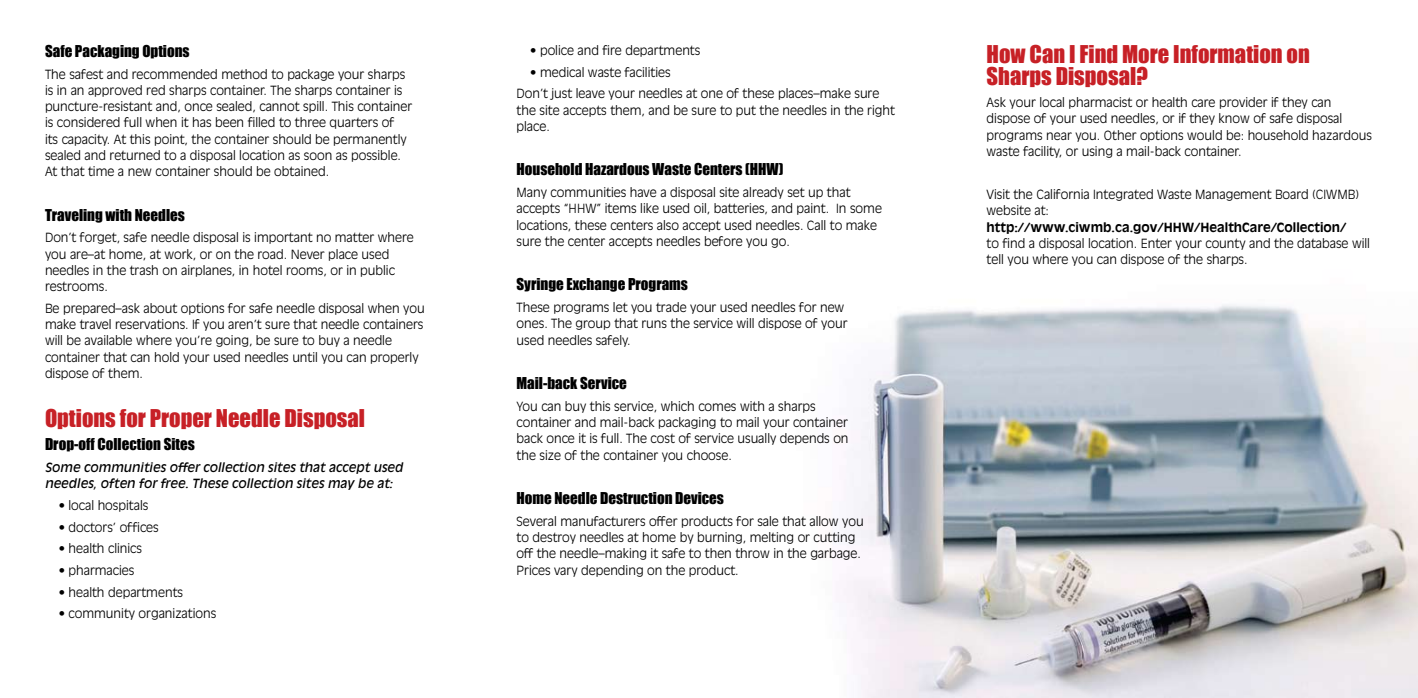
<style>
.page{position:relative;width:1418px;height:698px;background:#fff}
.page>*{position:absolute;margin:0;border:0;box-sizing:border-box;transform-origin:0 0}
.t1{font:22.5px/22.5px "Impact";color:#c72026}
.t2{font:15px "Impact";color:#000}
.t3{font:300 12.5px/16.2px "Antique Olive";color:#000}
.t4{font:italic 12.5px/16.2px "Antique Olive";color:#000}
.t5{font:700 12.5px "Antique Olive";color:#000}
</style>
<div class="page">
<img style="left:843px;top:305px;width:575px;height:393px">
<p class="t2" style="left:45px;top:42px;width:146px">Safe Packaging Options</p>
<p class="t3" style="left:45px;top:66px;width:369px">The safest and recommended method to package your sharps is in an approved red sharps container. The sharps container is puncture-resistant and, once sealed, cannot spill. This container is considered full when it has been filled to three quarters of<br>its capacity. At this point, the container should be permanently sealed and returned to a disposal location as soon as possible.<br>At that time a new container should be obtained.</p>
<p class="t2" style="left:45px;top:205px;width:141px">Traveling with Needles</p>
<p class="t3" style="left:45px;top:230px;width:370px">Don’t forget, safe needle disposal is important no matter where you are–at home, at work, or on the road. Never place used needles in the trash on airplanes, in hotel rooms, or in public restrooms.</p>
<p class="t3" style="left:45px;top:300px;width:381px">Be prepared–ask about options for safe needle disposal when you make travel reservations. If you aren’t sure that needle containers will be available where you’re going, be sure to buy a needle container that can hold your used needles until you can properly dispose of them.</p>
<h1 class="t1" style="left:45px;top:407px;width:321px">Options for Proper Needle Disposal</h1>
<p class="t2" style="left:45px;top:435px;width:151px">Drop-off Collection Sites</p>
<p class="t4" style="left:45px;top:459px;width:360px">Some communities offer collection sites that accept used needles, often for free. These collection sites may be at:</p>
<p class="t3" style="left:59px;top:497px;width:91px">• local hospitals</p>
<p class="t3" style="left:59px;top:519px;width:101px">• doctors’ offices</p>
<p class="t3" style="left:59px;top:540px;width:85px">• health clinics</p>
<p class="t3" style="left:59px;top:562px;width:77px">• pharmacies</p>
<p class="t3" style="left:59px;top:584px;width:126px">• health departments</p>
<p class="t3" style="left:59px;top:605px;width:159px">• community organizations</p>
<p class="t3" style="left:530px;top:42px;width:172px">• police and fire departments</p>
<p class="t3" style="left:516px;top:61px;width:364px;line-height:21.6px;text-indent:14px">• medical waste facilities<br>Don’t just leave your needles at one of these places–make sure</p>
<p class="t3" style="left:516px;top:102px;width:380px">the site accepts them, and be sure to put the needles in the right place.</p>
<p class="t2" style="left:516px;top:160px;width:268px">Household Hazardous Waste Centers (HHW)</p>
<p class="t3" style="left:516px;top:184px;width:367px">Many communities have a disposal site already set up that accepts “HHW” items like used oil, batteries, and paint. In some locations, these centers also accept used needles. Call to make sure the center accepts needles before you go.</p>
<p class="t2" style="left:516px;top:275px;width:173px">Syringe Exchange Programs</p>
<p class="t3" style="left:516px;top:299px;width:333px">These programs let you trade your used needles for new ones. The group that runs the service will dispose of your used needles safely.</p>
<p class="t2" style="left:516px;top:374px;width:112px">Mail-back Service</p>
<p class="t3" style="left:516px;top:398px;width:333px">You can buy this service, which comes with a sharps container and mail-back packaging to mail your container back once it is full. The cost of service usually depends on the size of the container you choose.</p>
<p class="t2" style="left:516px;top:489px;width:209px">Home Needle Destruction Devices</p>
<p class="t3" style="left:516px;top:513px;width:348px">Several manufacturers offer products for sale that allow you to destroy needles at home by burning, melting or cutting off the needle–making it safe to then throw in the garbage.<br>Prices vary depending on the product.</p>
<h1 class="t1" style="left:986px;top:43px;width:325px">How Can I Find More Information on<br>Sharps Disposal?</h1>
<p class="t3" style="left:986px;top:94px;width:387px">Ask your local pharmacist or health care provider if they can dispose of your used needles, or if they know of safe disposal programs near you. Other options would be: household hazardous waste facility, or using a mail-back container.</p>
<p class="t3" style="left:986px;top:186px;width:374px">Visit the California Integrated Waste Management Board (CIWMB) website at:</p>
<p class="t5" style="left:986px;top:219px;width:361px">http://www.ciwmb.ca.gov/HHW/HealthCare/Collection/</p>
<p class="t3" style="left:986px;top:235px;width:385px">to find a disposal location. Enter your county and the database will tell you where you can dispose of the sharps.</p>
</div>
